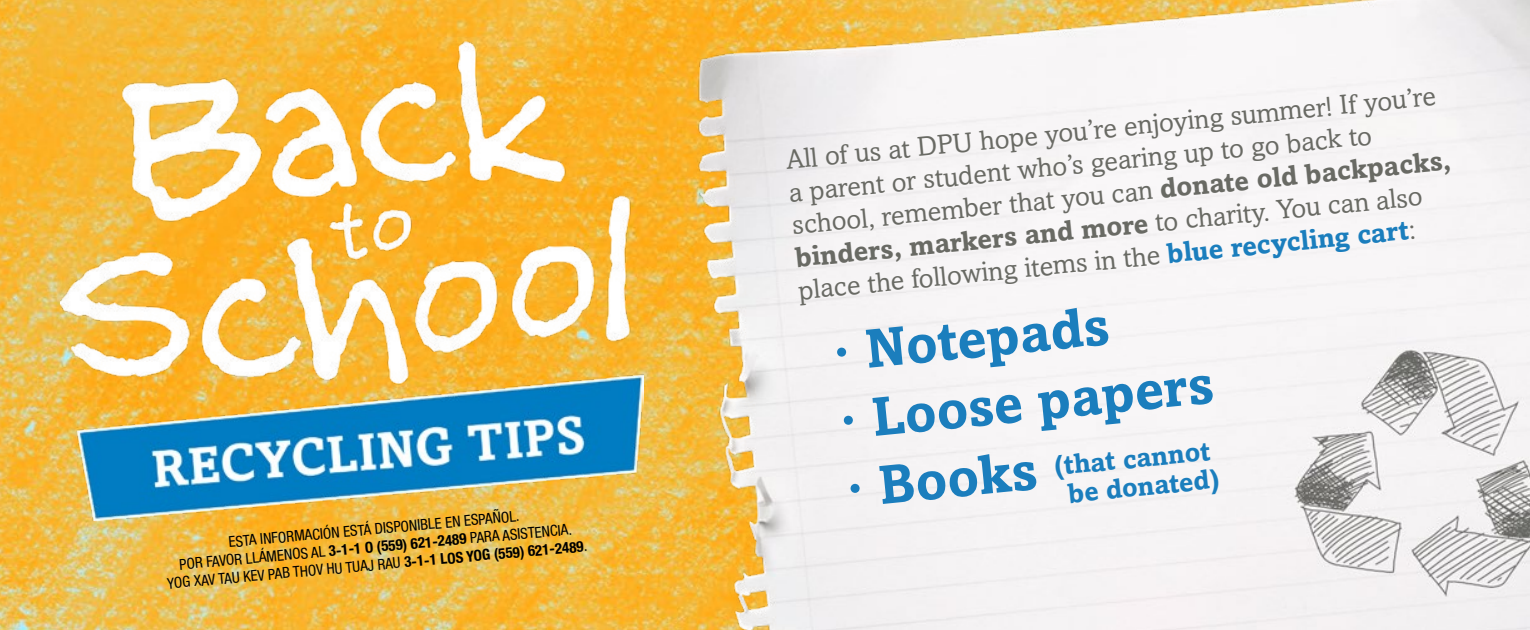
<style>
.page{position:relative;width:1530px;height:630px;background:#fff}
.page>*{position:absolute;margin:0;border:0;box-sizing:border-box;transform-origin:0 0}
.pg2_copy_2{font:700 54.75px "Amasis MT Pro";color:#1b7ebd}
.pg2_copy{font:27.5px/32.5px "Amasis MT Pro";color:#696a64}
.pg2_copy_3{font:700 27px/28.8px "Amasis MT Pro";color:#1b7ebd;text-align:center}
.pg2_disclaimer{font:condensed 15px/18.2px "Helvetica Neue LTW1 G";color:#000;text-align:center}
.s1{font-weight:700}
.s2{font-weight:700;color:#1b7ebd}
</style>
<div class="page">
<img style="left:0;top:0;width:680px;height:630px">
<img style="left:680px;top:0;width:850px;height:630px">
<img style="left:61px;top:41px;width:582px;height:479px">
<p class="pg2_disclaimer" style="left:163px;top:538px;width:423px;rotate:-5deg">ESTA INFORMACIÓN ESTÁ DISPONIBLE EN ESPAÑOL.<br>POR FAVOR LLÁMENOS AL <span class="s1">3-1-1 O (559) 621-2489</span> PARA ASISTENCIA.<br>YOG XAV TAU KEV PAB THOV HU TUAJ RAU <span class="s1">3-1-1 LOS YOG (559) 621-2489</span>.</p>
<p class="pg2_copy" style="left:784px;top:146px;width:664px;rotate:-6deg">All of us at DPU hope you’re enjoying summer! If you’re a parent or student who’s gearing up to go back to school, remember that you can <span class="s1">donate old backpacks, binders, markers and more</span> to charity. You can also place the following items in the <span class="s2">blue recycling cart</span>:</p>
<p class="pg2_copy_2" style="left:830px;top:320px;width:279px;rotate:-6deg">· Notepads</p>
<p class="pg2_copy_2" style="left:836px;top:388px;width:377px;rotate:-6deg">· Loose papers</p>
<p class="pg2_copy_2" style="left:843px;top:456px;width:193px;rotate:-6deg">· Books</p>
<p class="pg2_copy_3" style="left:1053px;top:452px;width:164px;rotate:-6deg">(that cannot be donated)</p>
</div>
